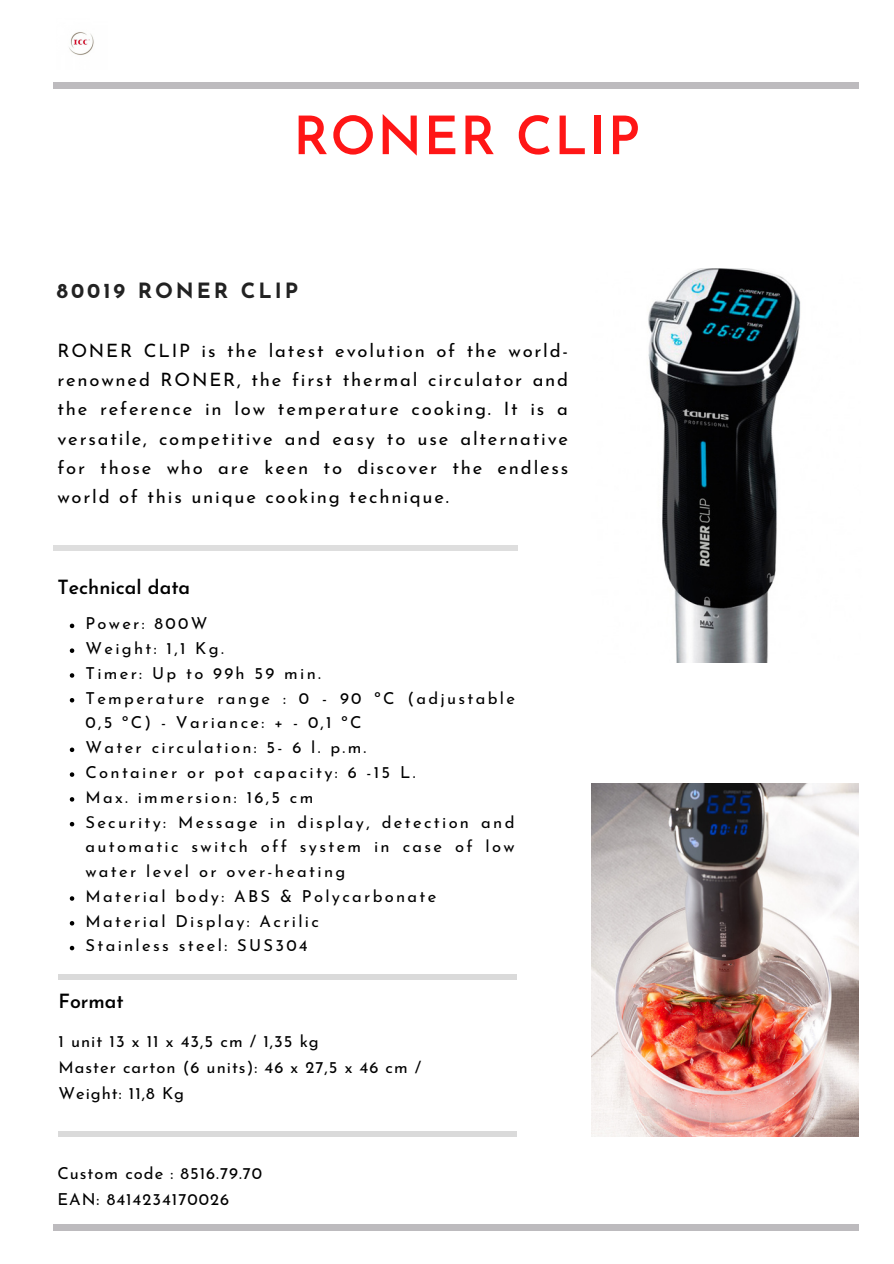
<style>
.page{position:relative;width:894px;height:1264px;background:#fff}
.page>*{position:absolute;margin:0;border:0;box-sizing:border-box;transform-origin:0 0}
.t1{font:600 52.95px "Josefin Sans";letter-spacing:.03em;color:#ff1616}
.t2{font:700 21px "Josefin Sans";letter-spacing:.14em;color:#222}
.t3{font:600 19.5px "Josefin Sans";color:#000}
.t4{font:18.45px/29.2px "Josefin Sans";letter-spacing:.1em;color:#000;text-align:justify}
.t5{font:16.5px/24.8px "Josefin Sans";letter-spacing:.14em;color:#000}
.t6{font:16.5px "Josefin Sans";letter-spacing:.06em;color:#000}
</style>
<div class="page">
<div style="left:53px;top:82px;width:805px;height:7px;background:#bdbbbe"></div>
<div style="left:53px;top:1223px;width:805px;height:7px;background:#bdbbbe"></div>
<img style="left:648px;top:269px;width:153px;height:394px">
<img style="left:591px;top:783px;width:267px;height:353px">
<div style="left:54px;top:545px;width:464px;height:6px;background:#dedede"></div>
<div style="left:58px;top:974px;width:458px;height:6px;background:#dadada"></div>
<img style="left:69px;top:32px;width:25px;height:23px">
<svg style="left:70px;top:623px;width:4px;height:5px"></svg>
<svg style="left:70px;top:648px;width:4px;height:5px"></svg>
<svg style="left:70px;top:673px;width:4px;height:4px"></svg>
<svg style="left:70px;top:698px;width:4px;height:4px"></svg>
<svg style="left:70px;top:747px;width:4px;height:5px"></svg>
<svg style="left:70px;top:772px;width:4px;height:4px"></svg>
<svg style="left:70px;top:797px;width:4px;height:4px"></svg>
<svg style="left:70px;top:822px;width:4px;height:4px"></svg>
<svg style="left:70px;top:896px;width:4px;height:4px"></svg>
<svg style="left:70px;top:921px;width:4px;height:4px"></svg>
<svg style="left:70px;top:945px;width:4px;height:5px"></svg>
<div style="left:58px;top:1131px;width:458px;height:5px;background:#dadada"></div>
<p class="t1" style="left:293px;top:114px;width:348px">RONER CLIP</p>
<p class="t2" style="left:57px;top:282px;width:243px">80019 RONER CLIP</p>
<p class="t4" style="left:57px;top:337px;width:512px">RONER CLIP is the latest evolution of the world&shy;renowned RONER, the first thermal circulator and the reference in low temperature cooking. It is a versatile, competitive and easy to use alternative for those who are keen to discover the endless world of this unique cooking technique.</p>
<p class="t3" style="left:57px;top:579px;width:134px">Technical data</p>
<p class="t5" style="left:85px;top:612px;width:123px">Power: 800W</p>
<p class="t5" style="left:85px;top:637px;width:140px">Weight: 1,1 Kg.</p>
<p class="t5" style="left:85px;top:662px;width:237px">Timer: Up to 99h 59 min.</p>
<p class="t5" style="left:85px;top:687px;width:431px">Temperature range : 0 - 90 ºC (adjustable<br>0,5 ºC) - Variance: + - 0,1 ºC</p>
<p class="t5" style="left:85px;top:736px;width:282px">Water circulation: 5- 6 l. p.m.</p>
<p class="t5" style="left:85px;top:761px;width:331px">Container or pot capacity: 6 -15 L.</p>
<p class="t5" style="left:85px;top:786px;width:229px">Max. immersion: 16,5 cm</p>
<p class="t5" style="left:85px;top:811px;width:430px;text-align:justify">Security: Message in display, detection and automatic switch off system in case of low water level or over-heating</p>
<p class="t5" style="left:85px;top:885px;width:352px">Material body: ABS &amp; Polycarbonate</p>
<p class="t5" style="left:85px;top:910px;width:235px">Material Display: Acrilic</p>
<p class="t5" style="left:85px;top:934px;width:224px">Stainless steel: SUS304</p>
<p class="t3" style="left:58px;top:993px;width:67px">Format</p>
<p class="t6" style="left:58px;top:1034px;width:262px">1 unit 13 x 11 x 43,5 cm / 1,35 kg</p>
<p class="t6" style="left:58px;top:1060px;width:364px">Master carton (6 units): 46 x 27,5 x 46 cm /</p>
<p class="t6" style="left:58px;top:1086px;width:127px">Weight: 11,8 Kg</p>
<p class="t6" style="left:57px;top:1166px;width:206px">Custom code : 8516.79.70</p>
<p class="t6" style="left:57px;top:1192px;width:173px">EAN: 8414234170026</p>
</div>
